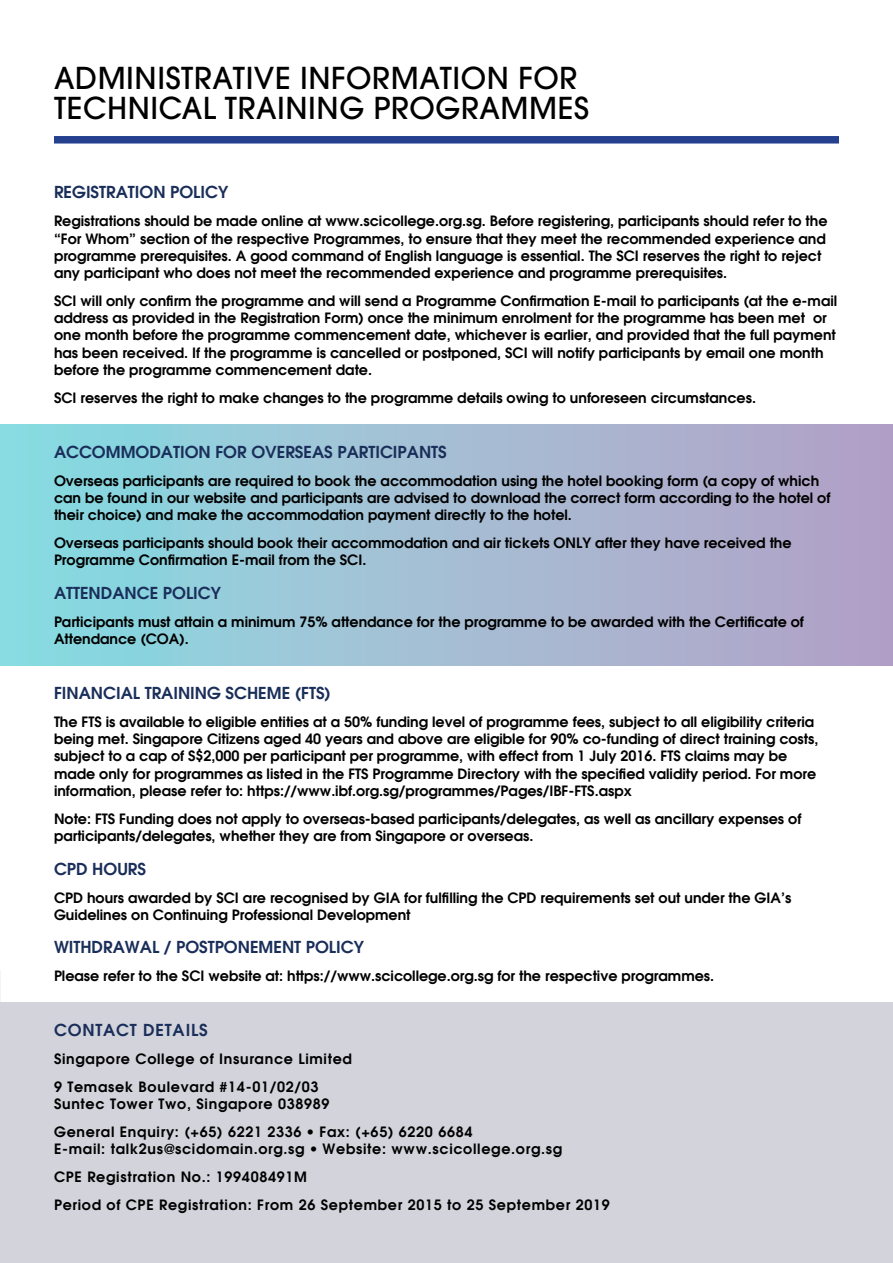
<style>
.page{position:relative;width:893px;height:1263px;background:#fff}
.page>*{position:absolute;margin:0;border:0;box-sizing:border-box;transform-origin:0 0}
.t1{font:500 30px/30px "Avant Garde";letter-spacing:.02em;color:#000}
.t2{font:600 16.5px "Avant Garde";color:#1a2e5a}
.t3{font:600 16.5px "Avant Garde";letter-spacing:.05em;color:#1a2e5a}
.t4{font:600 14.25px/17.2px "Avant Garde";color:#000}
.t5{font:600 14.25px/27.9px "Avant Garde";letter-spacing:.05em;color:#000}
</style>
<div class="page">
<div style="left:54px;top:136px;width:785px;height:8px;background:#25408f"></div>
<div style="left:0;top:424px;width:893px;height:241px;background:linear-gradient(to right,#89dde2,#b7a0c6)"></div>
<div style="left:0;top:1002px;width:893px;height:261px;background:#d3d3dc"></div>
<h1 class="t1" style="left:54px;top:63px;width:537px">ADMINISTRATIVE INFORMATION FOR<br>TECHNICAL TRAINING PROGRAMMES</h1>
<p class="t2" style="left:54px;top:181px;width:176px">Registration Policy</p>
<p class="t4" style="left:54px;top:212px;width:775px;text-align:justify">Registrations should be made online at www.scicollege.org.sg. Before registering, participants should refer to the “For Whom” section of the respective Programmes, to ensure that they meet the recommended experience and programme prerequisites. A good command of English language is essential. The SCI</p>
<p class="t4" style="left:54px;top:247px;width:769px;text-indent:589px">reserves the right to reject any participant who does not meet the recommended experience and programme prerequisites.</p>
<p class="t4" style="left:54px;top:292px;width:785px">SCI will only confirm the programme and will send a Programme Confirmation E-mail to participants (at the e-mail address as provided in the Registration Form) once the minimum enrolment for the programme has been met or one month before the programme commencement date, whichever is earlier, and provided that the full payment has been received. If the programme is cancelled or postponed, SCI</p>
<p class="t4" style="left:532px;top:344px;width:293px">will notify participants by email one month</p>
<p class="t4" style="left:54px;top:356px;width:320px;line-height:27.9px">before the programme commencement date.<br>SCI</p>
<p class="t4" style="left:81px;top:389px;width:677px">reserves the right to make changes to the programme details owing to unforeseen circumstances.</p>
<p class="t2" style="left:54px;top:441px;width:394px">Accommodation for Overseas Participants</p>
<p class="t4" style="left:54px;top:472px;width:778px">Overseas participants are required to book the accommodation using the hotel booking form (a copy of which can be found in our website and participants are advised to download the correct form according to the hotel of their choice) and make the accommodation payment directly to the hotel.</p>
<p class="t4" style="left:54px;top:534px;width:510px">Overseas participants should book their accommodation and air tickets ONLY</p>
<p class="t4" style="left:595px;top:534px;width:198px">after they have received the</p>
<p class="t4" style="left:54px;top:551px;width:314px">Programme Confirmation E-mail from the SCI.</p>
<p class="t2" style="left:54px;top:582px;width:168px">Attendance Policy</p>
<p class="t4" style="left:54px;top:613px;width:751px">Participants must attain a minimum 75% attendance for the programme to be awarded with the Certificate of<br>Attendance (COA).</p>
<p class="t2" style="left:54px;top:682px;width:278px">Financial TRAINING SCHEME (FTS)</p>
<p class="t4" style="left:54px;top:713px;width:766px">The FTS is available to eligible entities at a 50% funding level of programme fees, subject to all eligibility criteria being met. Singapore Citizens aged 40 years and above are eligible for 90% co-funding of direct training costs, subject to a cap of S$2,000 per participant per programme, with effect from 1 July 2016. FTS claims may be made only for programmes as listed in the FTS Programme Directory with the specified validity period. For more information, please refer to: https://www.ibf.org.sg/programmes/Pages/IBF-FTS.aspx</p>
<p class="t4" style="left:54px;top:810px;width:749px">Note: FTS Funding does not apply to overseas-based participants/delegates, as well as ancillary expenses of participants/delegates, whether they are from Singapore or overseas.</p>
<p class="t2" style="left:54px;top:857px;width:94px">CPD Hours</p>
<p class="t4" style="left:54px;top:888px;width:739px">CPD hours awarded by SCI are recognised by GIA for fulfilling the CPD requirements set out under the GIA’s<br>Guidelines on Continuing Professional Development</p>
<p class="t2" style="left:54px;top:936px;width:311px">Withdrawal / Postponement Policy</p>
<p class="t4" style="left:54px;top:967px;width:137px">Please refer to the SCI</p>
<p class="t4" style="left:208px;top:967px;width:507px">website at: https://www.scicollege.org.sg for the respective programmes.</p>
<p class="t3" style="left:54px;top:1019px;width:155px">Contact Details</p>
<p class="t5" style="left:54px;top:1045px;width:299px">Singapore College of Insurance Limited<br>9 Temasek Boulevard #14-01/02/03</p>
<p class="t5" style="left:54px;top:1090px;width:277px">Suntec Tower Two, Singapore 038989<br>General Enquiry: (+65) 6221 2336</p>
<p class="t5" style="left:319px;top:1118px;width:154px">Fax: (+65) 6220 6684</p>
<p class="t5" style="left:54px;top:1135px;width:252px">E-mail: talk2us@scidomain.org.sg</p>
<p class="t4" style="left:323px;top:1140px;width:241px">Website: www.scicollege.org.sg</p>
<p class="t5" style="left:54px;top:1163px;width:557px">CPE Registration No.: 199408491M<br>Period of CPE Registration: From 26 September 2015 to 25 September 2019</p>
</div>
